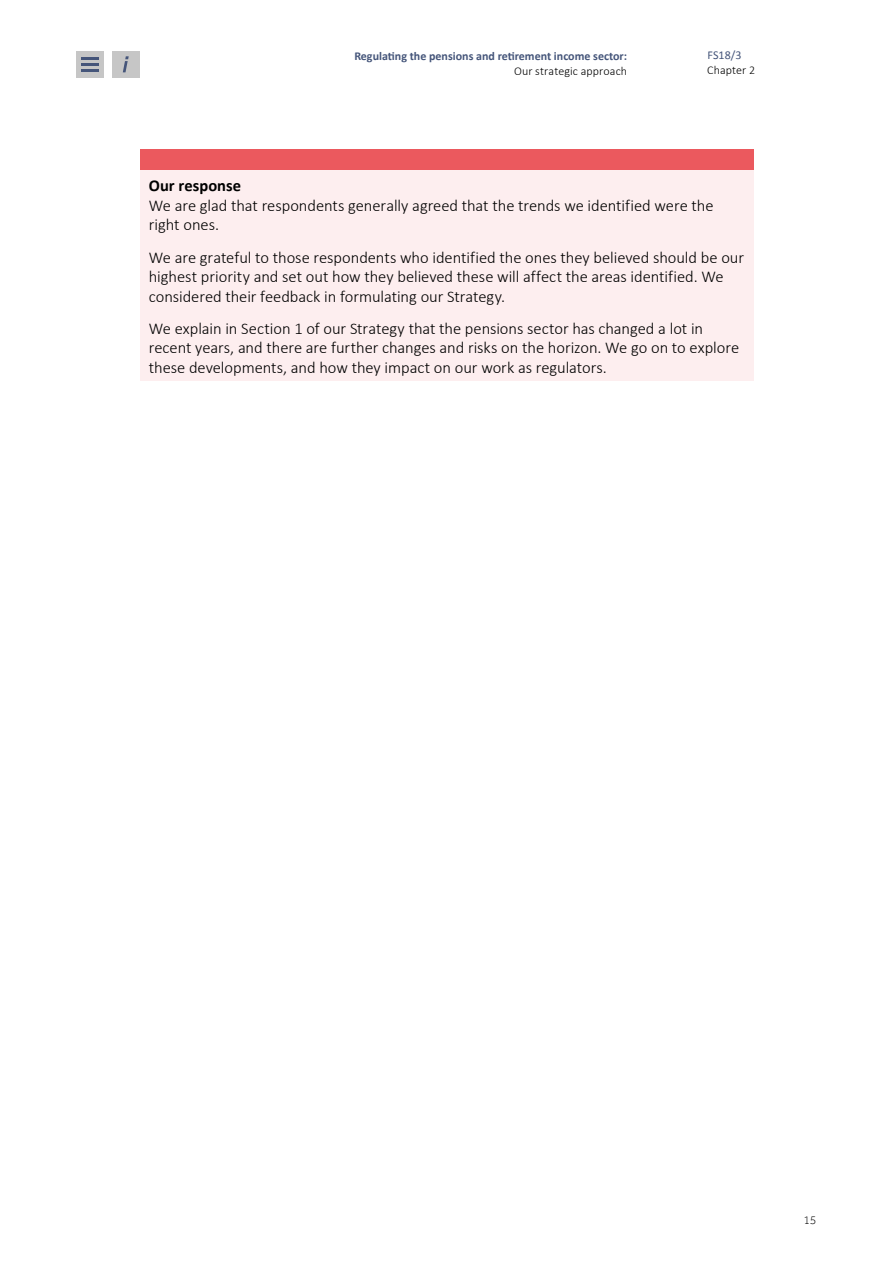
<style>
.page{position:relative;width:893px;height:1263px;background:#fff}
.page>*{position:absolute;margin:0;border:0;box-sizing:border-box;transform-origin:0 0}
.t1{font:300 16.5px/19.5px "Calibri";letter-spacing:-.005em;color:#000}
.t2{font:700 16.5px "Calibri";letter-spacing:.005em;color:#000}
.t3{font:700 12px "Calibri";color:#45557a}
.t4{font:300 12px "Calibri";letter-spacing:.01em;color:#000}
.t5{font:12px "Calibri";color:#45557a}
.t6{font:300 12px "Effra";color:#000}
</style>
<div class="page">
<div style="left:112px;top:51px;width:28px;height:27px;background:#c6c6c6"></div>
<svg style="left:123px;top:56px;width:6px;height:16px"></svg>
<div style="left:140px;top:149px;width:613px;height:21px;background:#eb595e"></div>
<div style="left:140px;top:170px;width:613px;height:211px;background:#fdeeef"></div>
<div style="left:77px;top:51px;width:27px;height:27px;background:#c6c6c6"></div>
<hr style="left:82px;top:63px;width:17px;height:3px;background:#45557a">
<hr style="left:82px;top:69px;width:17px;height:3px;background:#45557a">
<svg style="left:82px;top:57px;width:17px;height:2px"></svg>
<p class="t3" style="left:354px;top:48px;width:274px">Regulating the pensions and retirement income sector:</p>
<p class="t4" style="left:514px;top:64px;width:115px">Our strategic approach</p>
<p class="t5" style="left:708px;top:47px;width:36px">FS18/3</p>
<p class="t4" style="left:707px;top:62px;width:49px">Chapter 2</p>
<p class="t2" style="left:149px;top:174px;width:94px">Our response</p>
<p class="t1" style="left:149px;top:195px;width:566px">We are glad that respondents generally agreed that the trends we identified were the right ones.</p>
<p class="t1" style="left:149px;top:247px;width:597px">We are grateful to those respondents who identified the ones they believed should be our highest priority and set out how they believed these will affect the areas identified. We considered their feedback in formulating our Strategy.</p>
<p class="t1" style="left:149px;top:318px;width:592px">We explain in Section 1 of our Strategy that the pensions sector has changed a lot in recent years, and there are further changes and risks on the horizon. We go on to explore these developments, and how they impact on our work as regulators.</p>
<p class="t6" style="left:803px;top:1213px;width:15px">15</p>
</div>
